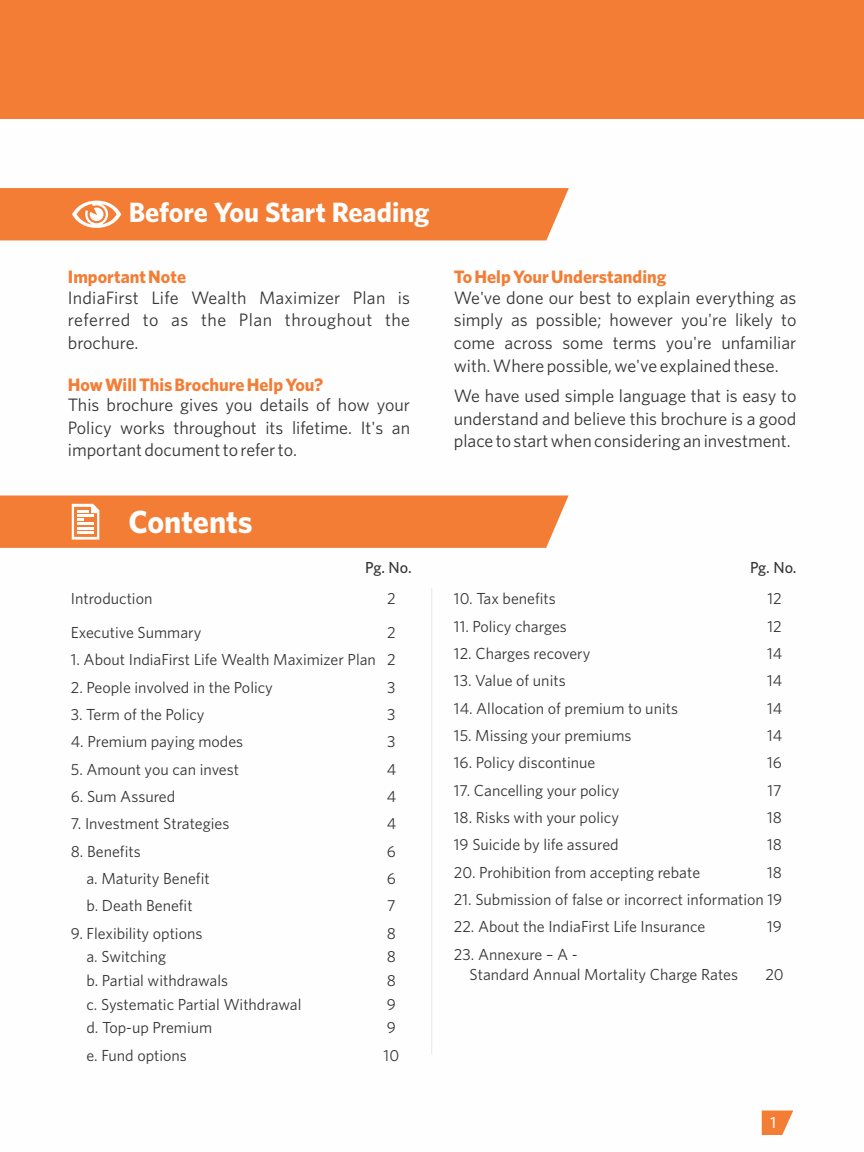
<style>
.page{position:relative;width:864px;height:1152px;background:#fff}
.page>*{position:absolute;margin:0;border:0;box-sizing:border-box;transform-origin:0 0}
.t1{font:700 32px "Whitney";color:#fefefe}
.t2{font:700 28px "Whitney";color:#fefefe}
.t3{font:18px/22.6px "Whitney";color:#373435;text-align:justify}
.t4{font:700 18px "Whitney";color:#f47d35}
.t5{font:16px/20px "Whitney";color:#373435}
.t6{font:500 16px "Whitney";letter-spacing:-.01em;color:#373435}
.t7{font:500 16px "Whitney";color:#fefefe}
</style>
<div class="page">
<div style="left:0;top:0;width:864px;height:119px;background:#f47d35"></div>
<div style="left:0;top:188px;width:569px;height:52px;background:#f47d35"></div>
<svg style="left:0;top:495px;width:569px;height:53px;background:#f4833f"></svg>
<svg style="left:762px;top:1111px;width:31px;height:24px"></svg>
<hr style="left:431px;top:588px;width:1px;height:467px;background:#e6e7e8">
<h2 class="t2" style="left:129px;top:202px;width:302px">Before You Start Reading</h2>
<p class="t4" style="left:68px;top:270px;width:120px">Important Note</p>
<p class="t3" style="left:68px;top:288px;width:344px">IndiaFirst Life Wealth Maximizer Plan is referred to as the Plan throughout the brochure.</p>
<p class="t4" style="left:68px;top:378px;width:257px">How Will This Brochure Help You?</p>
<p class="t3" style="left:68px;top:395px;width:344px">This brochure gives you details of how your Policy works throughout its lifetime. It's an important document to refer to.</p>
<h1 class="t1" style="left:129px;top:509px;width:126px">Contents</h1>
<p class="t6" style="left:365px;top:562px;width:48px">Pg. No.</p>
<p class="t5" style="left:71px;top:590px;width:83px">Introduction</p>
<p class="t5" style="left:387px;top:590px;width:10px">2</p>
<p class="t5" style="left:71px;top:624px;width:132px">Executive Summary</p>
<p class="t5" style="left:387px;top:624px;width:10px">2</p>
<p class="t5" style="left:71px;top:651px;width:326px">1. About IndiaFirst Life Wealth Maximizer Plan 2</p>
<p class="t5" style="left:71px;top:678px;width:204px">2. People involved in the Policy</p>
<p class="t5" style="left:387px;top:678px;width:10px">3</p>
<p class="t5" style="left:71px;top:706px;width:135px">3. Term of the Policy</p>
<p class="t5" style="left:387px;top:706px;width:10px">3</p>
<p class="t5" style="left:71px;top:733px;width:174px">4. Premium paying modes</p>
<p class="t5" style="left:387px;top:733px;width:10px">3</p>
<p class="t5" style="left:71px;top:760px;width:170px">5. Amount you can invest</p>
<p class="t5" style="left:387px;top:760px;width:11px">4</p>
<p class="t5" style="left:71px;top:788px;width:106px">6. Sum Assured</p>
<p class="t5" style="left:387px;top:788px;width:11px">4</p>
<p class="t5" style="left:71px;top:815px;width:160px">7. Investment Strategies</p>
<p class="t5" style="left:387px;top:815px;width:11px">4</p>
<p class="t5" style="left:71px;top:842px;width:71px">8. Benefits</p>
<p class="t5" style="left:387px;top:842px;width:11px">6</p>
<p class="t5" style="left:86px;top:870px;width:125px">a. Maturity Benefit</p>
<p class="t5" style="left:387px;top:870px;width:11px">6</p>
<p class="t5" style="left:86px;top:897px;width:108px">b. Death Benefit</p>
<p class="t5" style="left:387px;top:897px;width:10px">7</p>
<p class="t5" style="left:71px;top:924px;width:133px">9. Flexibility options</p>
<p class="t5" style="left:387px;top:924px;width:11px">8</p>
<p class="t5" style="left:86px;top:948px;width:81px">a. Switching</p>
<p class="t5" style="left:387px;top:948px;width:11px">8</p>
<p class="t5" style="left:86px;top:972px;width:143px">b. Partial withdrawals</p>
<p class="t5" style="left:387px;top:972px;width:11px">8</p>
<p class="t5" style="left:86px;top:995px;width:216px">c. Systematic Partial Withdrawal</p>
<p class="t5" style="left:387px;top:995px;width:11px">9</p>
<p class="t5" style="left:86px;top:1019px;width:127px">d. Top-up Premium</p>
<p class="t5" style="left:387px;top:1019px;width:11px">9</p>
<p class="t5" style="left:86px;top:1046px;width:102px">e. Fund options</p>
<p class="t5" style="left:384px;top:1046px;width:17px">10</p>
<p class="t4" style="left:454px;top:270px;width:214px">To Help Your Understanding</p>
<p class="t3" style="left:454px;top:288px;width:344px">We've done our best to explain everything as simply as possible; however you're likely to come across some terms you're unfamiliar with. Where possible, we've explained these.</p>
<p class="t3" style="left:454px;top:386px;width:344px">We have used simple language that is easy to understand and believe this brochure is a good place to start when considering an investment.</p>
<p class="t6" style="left:750px;top:562px;width:48px">Pg. No.</p>
<p class="t5" style="left:454px;top:590px;width:103px">10. Tax benefits</p>
<p class="t5" style="left:767px;top:590px;width:16px">12</p>
<p class="t5" style="left:454px;top:617px;width:114px">11. Policy charges</p>
<p class="t5" style="left:767px;top:617px;width:16px">12</p>
<p class="t5" style="left:454px;top:645px;width:138px">12. Charges recovery</p>
<p class="t5" style="left:767px;top:645px;width:17px">14</p>
<p class="t5" style="left:454px;top:672px;width:113px">13. Value of units</p>
<p class="t5" style="left:767px;top:672px;width:17px">14</p>
<p class="t5" style="left:454px;top:699px;width:226px">14. Allocation of premium to units</p>
<p class="t5" style="left:767px;top:699px;width:17px">14</p>
<p class="t5" style="left:454px;top:727px;width:179px">15. Missing your premiums</p>
<p class="t5" style="left:767px;top:727px;width:17px">14</p>
<p class="t5" style="left:454px;top:754px;width:143px">16. Policy discontinue</p>
<p class="t5" style="left:767px;top:754px;width:16px">16</p>
<p class="t5" style="left:454px;top:781px;width:167px">17. Cancelling your policy</p>
<p class="t5" style="left:767px;top:781px;width:16px">17</p>
<p class="t5" style="left:454px;top:809px;width:167px">18. Risks with your policy</p>
<p class="t5" style="left:767px;top:809px;width:16px">18</p>
<p class="t5" style="left:454px;top:836px;width:166px">19 Suicide by life assured</p>
<p class="t5" style="left:767px;top:836px;width:16px">18</p>
<p class="t5" style="left:454px;top:863px;width:248px">20. Prohibition from accepting rebate</p>
<p class="t5" style="left:767px;top:863px;width:16px">18</p>
<p class="t5" style="left:454px;top:891px;width:330px">21. Submission of false or incorrect information 19</p>
<p class="t5" style="left:454px;top:918px;width:253px">22. About the IndiaFirst Life Insurance</p>
<p class="t5" style="left:767px;top:918px;width:16px">19</p>
<p class="t5" style="left:470px;top:945px;width:270px;text-indent:-16px">23. Annexure – A -<br>Standard Annual Mortality Charge Rates</p>
<p class="t5" style="left:765px;top:965px;width:20px">20</p>
<p class="t7" style="left:770px;top:1117px;width:7px">1</p>
</div>
